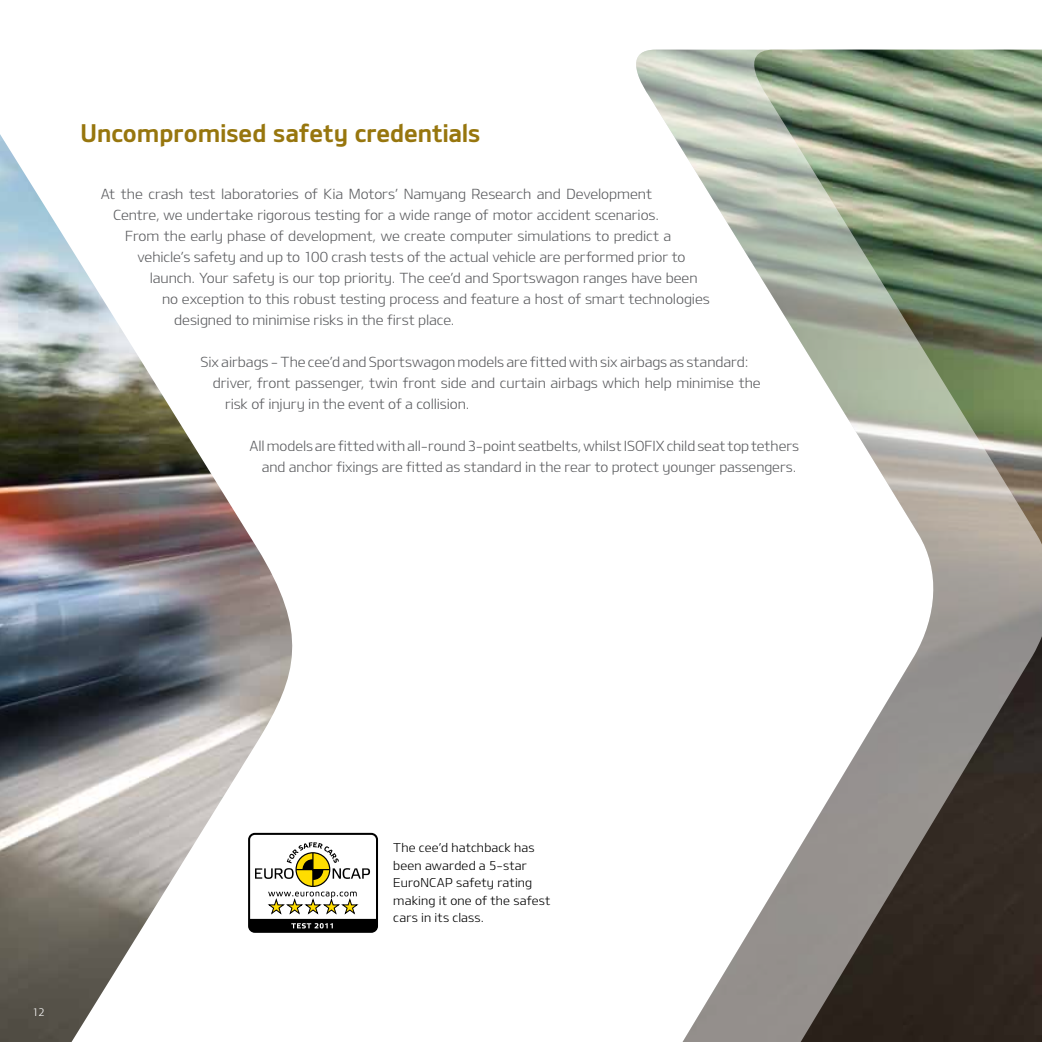
<style>
.page{position:relative;width:1042px;height:1042px;background:#fff}
.page>*{position:absolute;margin:0;border:0;box-sizing:border-box;transform-origin:0 0}
.t1{font:24.5px "Kia OTFB";color:#97760e}
.t2{font:14px/21px "Kia OTFL";letter-spacing:-.005em;color:#5e5f62;text-align:right}
.t3{font:12.25px/17.5px "Kia OTFL";letter-spacing:.015em;color:#000}
.t4{font:10.5px "Kia OTFL";color:#fff}
</style>
<div class="page">
<img style="left:636px;top:50px;width:116px;height:992px">
<img style="left:752px;top:50px;width:290px;height:992px">
<img style="left:0;top:134px;width:294px;height:908px">
<div style="left:249px;top:834px;width:128px;height:98px;background:#fff;border-radius:6px"></div>
<div style="left:248px;top:833px;width:130px;height:100px;border:2px solid #000;border-radius:6px"></div>
<svg style="left:296px;top:853px;width:34px;height:33px"></svg>
<div style="left:295px;top:852px;width:35px;height:35px;border:1px solid #000;border-radius:50%"></div>
<hr style="left:312px;top:853px;width:1px;height:33px;background:#000">
<svg style="left:255px;top:842px;width:115px;height:38px"></svg>
<svg style="left:249px;top:891px;width:128px;height:40px"></svg>
<h1 class="t1" style="left:81px;top:118px;width:401px">Uncompromised safety credentials</h1>
<p class="t2" style="left:101px;top:183px;width:553px">At the crash test laboratories of Kia Motors’ Namyang Research and Development</p>
<p class="t2" style="left:113px;top:204px;width:547px">Centre, we undertake rigorous testing for a wide range of motor accident scenarios.</p>
<p class="t2" style="left:125px;top:225px;width:548px">From the early phase of development, we create computer simulations to predict a</p>
<p class="t2" style="left:137px;top:246px;width:549px">vehicle’s safety and up to 100 crash tests of the actual vehicle are performed prior to</p>
<p class="t2" style="left:150px;top:267px;width:549px">launch. Your safety is our top priority. The cee’d and Sportswagon ranges have been</p>
<p class="t2" style="left:162px;top:288px;width:549px">no exception to this robust testing process and feature a host of smart technologies</p>
<p class="t2" style="left:174px;top:309px;width:282px">designed to minimise risks in the first place.</p>
<p class="t2" style="left:200px;top:351px;width:549px">Six airbags - The cee’d and Sportswagon models are fitted with six airbags as standard:</p>
<p class="t2" style="left:213px;top:372px;width:549px">driver, front passenger, twin front side and curtain airbags which help minimise the</p>
<p class="t2" style="left:225px;top:393px;width:246px">risk of injury in the event of a collision.</p>
<p class="t2" style="left:249px;top:435px;width:551px">All models are fitted with all-round 3-point seatbelts, whilst ISOFIX child seat top tethers and anchor fixings are fitted as standard in the rear to protect younger passengers.</p>
<p class="t4" style="left:32px;top:1005px;width:14px">12</p>
<p class="t3" style="left:393px;top:839px;width:159px">The cee’d hatchback has been awarded a 5-star<br>EuroNCAP safety rating making it one of the safest cars in its class.</p>
</div>
